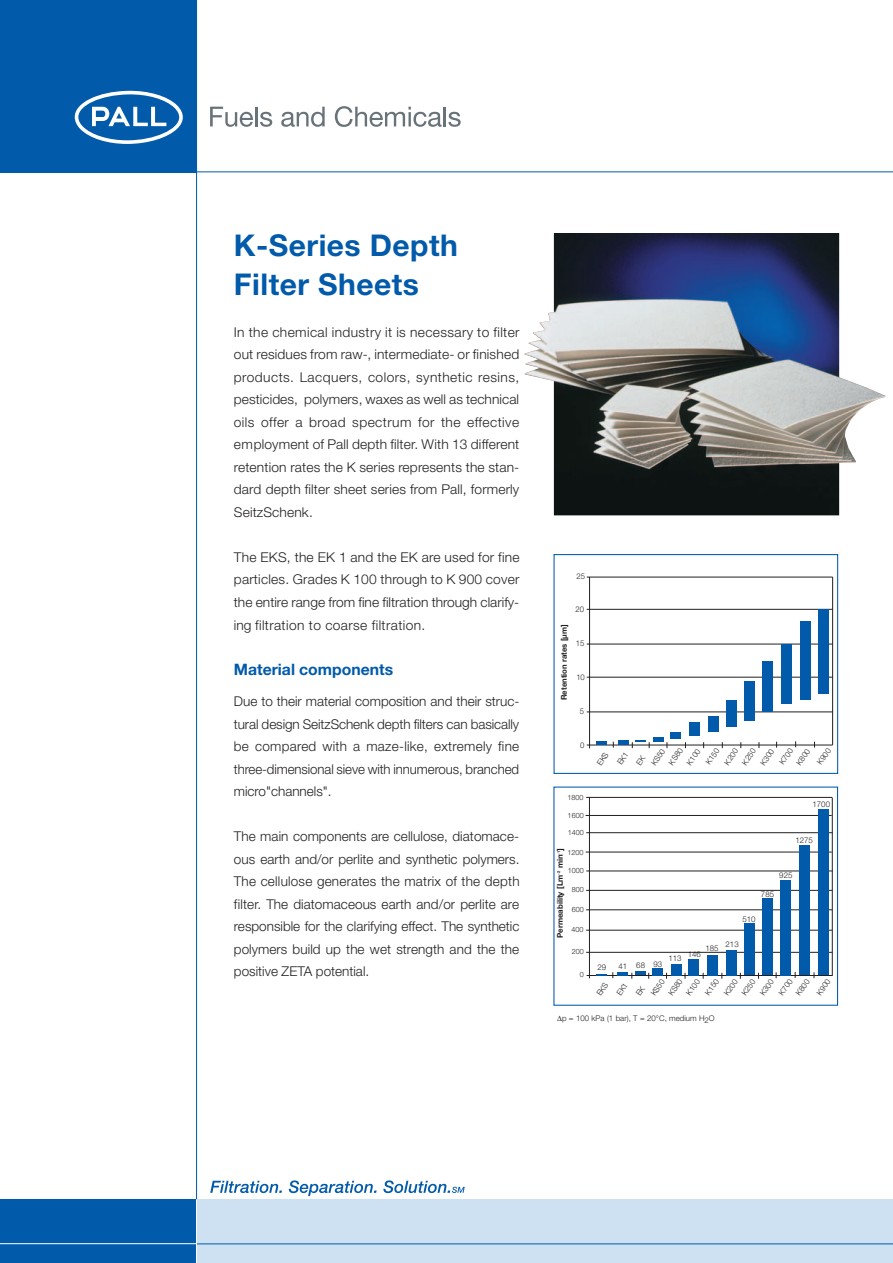
<style>
.page{position:relative;width:893px;height:1263px;background:#fff}
.page>*{position:absolute;margin:0;border:0;box-sizing:border-box;transform-origin:0 0}
.t1{font:700 30px/39px "Helvetica Neue";letter-spacing:.015em;color:#015aaa}
.t2{font:700 15.75px "Helvetica Neue";color:#015aaa}
.t3{font:300 13.5px/22.5px "Helvetica Neue";letter-spacing:.005em;color:#231f20;text-align:justify}
.t4{font:700 7.95px "Helvetica Neue";color:#231f20}
.t5{font:300 7.95px "Helvetica Neue";color:#231f20}
.t6{font:300 7.8px/16.2px "Helvetica Neue";color:#231f20}
.t7{font:700 7.8px "Helvetica Neue";color:#231f20}
.t8{font:300 7.2px "Helvetica Neue";color:#231f20}
.t9{font:700 3.9px "Helvetica Neue";color:#231f20}
</style>
<div class="page">
<div style="left:0;top:1199px;width:196px;height:64px;background:#015aaa"></div>
<div style="left:196px;top:1199px;width:697px;height:64px;background:#cee1f3"></div>
<hr style="left:196px;top:1243px;width:697px;height:1px;background:#015aaa">
<div style="left:0;top:0;width:196px;height:173px;background:#015aaa"></div>
<svg style="left:75px;top:90px;width:108px;height:54px"></svg>
<svg style="left:210px;top:107px;width:43px;height:20px"></svg>
<hr style="left:255px;top:107px;width:3px;height:19px;background:#687379">
<svg style="left:260px;top:112px;width:12px;height:15px"></svg>
<svg style="left:281px;top:107px;width:44px;height:20px"></svg>
<svg style="left:335px;top:106px;width:126px;height:21px"></svg>
<hr style="left:196px;top:1199px;width:1px;height:64px;background:#fff">
<hr style="left:196px;top:0;width:1px;height:1199px;background:#015aaa">
<hr style="left:0;top:171px;width:893px;height:1px;background:#015aaa">
<div style="left:553px;top:554px;width:285px;height:220px;border:1px solid #015aaa"></div>
<hr style="left:832px;top:577px;width:1px;height:168px;background:#231f20">
<hr style="left:587px;top:577px;width:246px;height:1px;background:#231f20">
<hr style="left:587px;top:609px;width:246px;height:1px;background:#231f20">
<hr style="left:587px;top:644px;width:246px;height:1px;background:#231f20">
<hr style="left:587px;top:677px;width:246px;height:1px;background:#231f20">
<hr style="left:587px;top:711px;width:246px;height:1px;background:#231f20">
<hr style="left:587px;top:745px;width:246px;height:1px;background:#231f20">
<hr style="left:589px;top:797px;width:1px;height:181px;background:#231f20">
<hr style="left:832px;top:798px;width:1px;height:177px;background:#231f20">
<hr style="left:586px;top:797px;width:246px;height:1px;background:#231f20">
<hr style="left:586px;top:871px;width:246px;height:1px;background:#231f20">
<hr style="left:586px;top:890px;width:246px;height:1px;background:#231f20">
<hr style="left:586px;top:909px;width:246px;height:1px;background:#231f20">
<hr style="left:586px;top:930px;width:246px;height:1px;background:#231f20">
<hr style="left:586px;top:952px;width:246px;height:1px;background:#231f20">
<svg style="left:596px;top:742px;width:10px;height:3px"></svg>
<hr style="left:618px;top:740px;width:10px;height:4px;background:#015aaa">
<svg style="left:632px;top:740px;width:18px;height:8px"></svg>
<hr style="left:653px;top:738px;width:10px;height:4px;background:#015aaa">
<div style="left:671px;top:731px;width:10px;height:7px;background:#015aaa"></div>
<div style="left:690px;top:722px;width:10px;height:14px;background:#015aaa"></div>
<div style="left:708px;top:717px;width:10px;height:15px;background:#015aaa"></div>
<div style="left:726px;top:700px;width:11px;height:26px;background:#015aaa"></div>
<div style="left:745px;top:681px;width:10px;height:39px;background:#015aaa"></div>
<div style="left:762px;top:661px;width:10px;height:51px;background:#015aaa"></div>
<div style="left:781px;top:644px;width:10px;height:60px;background:#015aaa"></div>
<div style="left:800px;top:621px;width:10px;height:78px;background:#015aaa"></div>
<div style="left:818px;top:609px;width:10px;height:84px;background:#015aaa"></div>
<hr style="left:587px;top:975px;width:246px;height:1px;background:#231f20">
<hr style="left:586px;top:852px;width:246px;height:1px;background:#231f20">
<hr style="left:586px;top:832px;width:246px;height:1px;background:#231f20">
<hr style="left:586px;top:815px;width:246px;height:1px;background:#231f20">
<svg style="left:596px;top:972px;width:36px;height:7px"></svg>
<hr style="left:636px;top:971px;width:10px;height:4px;background:#015aaa">
<div style="left:652px;top:968px;width:11px;height:7px;background:#015aaa"></div>
<div style="left:671px;top:964px;width:10px;height:11px;background:#015aaa"></div>
<div style="left:689px;top:959px;width:10px;height:16px;background:#015aaa"></div>
<div style="left:707px;top:955px;width:11px;height:20px;background:#015aaa"></div>
<div style="left:727px;top:950px;width:10px;height:25px;background:#015aaa"></div>
<div style="left:744px;top:923px;width:10px;height:52px;background:#015aaa"></div>
<div style="left:762px;top:898px;width:10px;height:77px;background:#015aaa"></div>
<div style="left:780px;top:880px;width:11px;height:95px;background:#015aaa"></div>
<div style="left:799px;top:845px;width:10px;height:130px;background:#015aaa"></div>
<div style="left:818px;top:809px;width:10px;height:166px;background:#015aaa"></div>
<hr style="left:589px;top:577px;width:1px;height:171px;background:#231f20">
<hr style="left:0;top:1243px;width:196px;height:1px;background:#fff">
<svg style="left:210px;top:1181px;width:72px;height:12px"></svg>
<svg style="left:289px;top:1180px;width:88px;height:16px"></svg>
<svg style="left:383px;top:1180px;width:82px;height:13px"></svg>
<img style="left:524px;top:234px;width:362px;height:281px">
<h1 class="t1" style="left:234px;top:228px;width:225px">K-Series Depth<br>Filter Sheets</h1>
<p class="t3" style="left:234px;top:322px;width:287px">In the chemical industry it is necessary to filter out residues from raw-, intermediate- or finished products. Lacquers, colors, synthetic resins, pesticides, polymers, waxes as well as technical oils offer a broad spectrum for the effective employment of Pall depth filter. With 13 different retention rates the K series represents the stan&shy;dard depth filter sheet series from Pall, formerly SeitzSchenk.</p>
<p class="t3" style="left:234px;top:547px;width:287px">The EKS, the EK 1 and the EK are used for fine particles. Grades K 100 through to K 900 cover the entire range from fine filtration through clarify&shy;ing filtration to coarse filtration.</p>
<p class="t2" style="left:234px;top:663px;width:161px">Material components</p>
<p class="t3" style="left:234px;top:691px;width:287px">Due to their material composition and their struc&shy;tural design SeitzSchenk depth filters can basically be compared with a maze-like, extremely fine three-dimensional sieve with innumerous, branched micro"channels".</p>
<p class="t3" style="left:234px;top:826px;width:287px">The main components are cellulose, diatomace&shy;ous earth and/or perlite and synthetic polymers.<br>The cellulose generates the matrix of the depth filter. The diatomaceous earth and/or perlite are responsible for the clarifying effect. The synthetic polymers build up the wet strength and the the positive ZETA potential.</p>
<p class="t5" style="left:576px;top:573px;width:10px">25</p>
<p class="t5" style="left:576px;top:606px;width:10px">20</p>
<p class="t4" style="left:561px;top:700px;width:77px;rotate:-90deg">R noi tnete setar mµ [ ]</p>
<p class="t5" style="left:576px;top:640px;width:10px">15</p>
<p class="t5" style="left:576px;top:674px;width:10px">10</p>
<p class="t5" style="left:580px;top:709px;width:6px">5</p>
<p class="t5" style="left:580px;top:742px;width:6px">0</p>
<p class="t8" style="left:567px;top:795px;width:18px">1800</p>
<p class="t8" style="left:568px;top:812px;width:18px">1600</p>
<p class="t8" style="left:568px;top:830px;width:18px">1400</p>
<p class="t8" style="left:568px;top:849px;width:18px">1200</p>
<p class="t8" style="left:568px;top:868px;width:18px">1000</p>
<p class="t8" style="left:572px;top:887px;width:14px">800</p>
<p class="t8" style="left:572px;top:907px;width:14px">600</p>
<p class="t8" style="left:572px;top:927px;width:14px">400</p>
<p class="t8" style="left:572px;top:949px;width:14px">200</p>
<p class="t7" style="left:557px;top:868px;width:22px;rotate:-90deg">m <sup>1-</sup>]</p>
<p class="t7" style="left:557px;top:861px;width:8px;rotate:-90deg">in</p>
<p class="t9" style="left:557px;top:874px;width:5px;rotate:-90deg">2-</p>
<p class="t7" style="left:557px;top:938px;width:65px;rotate:-90deg">P mr e bae y t i l i mL [</p>
<p class="t6" style="left:600px;top:750px;width:14px;text-indent:-12px;rotate:-55deg">SKE<br>1KE</p>
<p class="t6" style="left:647px;top:760px;width:19px;rotate:-55deg">KS50</p>
<p class="t6" style="left:665px;top:760px;width:20px;rotate:-55deg">KS80</p>
<p class="t6" style="left:682px;top:760px;width:19px;rotate:-55deg">K100</p>
<p class="t6" style="left:701px;top:759px;width:19px;rotate:-55deg">K150</p>
<p class="t6" style="left:720px;top:760px;width:19px;rotate:-55deg">K200</p>
<p class="t6" style="left:738px;top:760px;width:19px;rotate:-55deg">K250</p>
<p class="t6" style="left:756px;top:760px;width:19px;rotate:-55deg">K300</p>
<p class="t6" style="left:775px;top:759px;width:19px;rotate:-55deg">K700</p>
<p class="t6" style="left:799px;top:750px;width:19px;line-height:16.8px;text-indent:-12px;rotate:-55deg">K800<br>K900</p>
<p class="t6" style="left:812px;top:797px;width:19px">1700</p>
<p class="t6" style="left:795px;top:833px;width:19px">1275</p>
<p class="t6" style="left:779px;top:868px;width:15px">925</p>
<p class="t6" style="left:761px;top:886px;width:15px">785</p>
<p class="t6" style="left:742px;top:911px;width:15px">510</p>
<p class="t6" style="left:705px;top:939px;width:35px">185 213</p>
<p class="t6" style="left:688px;top:947px;width:15px">146</p>
<p class="t6" style="left:669px;top:951px;width:15px">113</p>
<p class="t6" style="left:597px;top:959px;width:10px">29</p>
<p class="t6" style="left:618px;top:958px;width:45px">41 68 93</p>
<p class="t8" style="left:580px;top:972px;width:6px">0</p>
<p class="t6" style="left:557px;top:1010px;width:159px">∆p = 100 kPa (1 bar), T = 20°C, medium H2O</p>
<p class="t6" style="left:599px;top:980px;width:14px;text-indent:-12px;rotate:-55deg">SKE<br>1KE</p>
<p class="t6" style="left:647px;top:990px;width:19px;rotate:-55deg">KS50</p>
<p class="t6" style="left:664px;top:990px;width:20px;rotate:-55deg">KS80</p>
<p class="t6" style="left:682px;top:990px;width:19px;rotate:-55deg">K100</p>
<p class="t6" style="left:701px;top:990px;width:19px;rotate:-55deg">K150</p>
<p class="t6" style="left:720px;top:990px;width:19px;rotate:-55deg">K200</p>
<p class="t6" style="left:737px;top:990px;width:19px;rotate:-55deg">K250</p>
<p class="t6" style="left:756px;top:990px;width:19px;rotate:-55deg">K300</p>
<p class="t6" style="left:775px;top:990px;width:19px;rotate:-55deg">K700</p>
<p class="t6" style="left:798px;top:980px;width:19px;line-height:16.8px;text-indent:-12px;rotate:-55deg">K800<br>K900</p>
</div>
